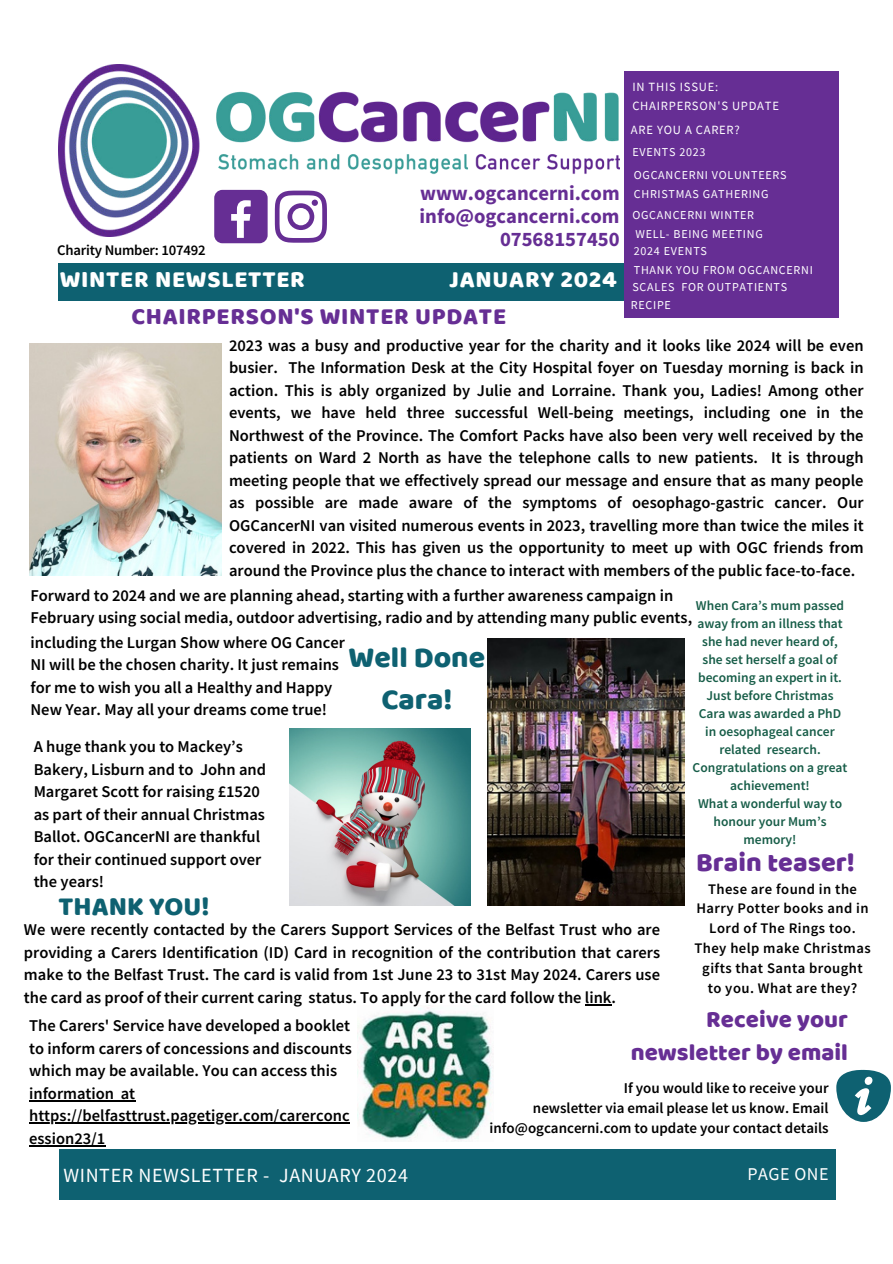
<style>
.page{position:relative;width:893px;height:1264px;background:#fff}
.page>*{position:absolute;margin:0;border:0;box-sizing:border-box;transform-origin:0 0}
.t1{font:30px/41.7px "Baloo";color:#0e6171;text-align:center}
.t2{font:27px "Baloo";color:#662e94}
.t3{font:27px "Baloo";color:#0e6171}
.t4{font:24px/32.7px "Baloo";color:#662e94;text-align:right}
.t5{font:24px "Baloo";letter-spacing:.03em;color:#fff}
.t6{font:24px "Baloo";letter-spacing:.03em;color:#662e94}
.t7{font:700 20.55px/23.1px "Source Sans Pro";color:#662e94;text-align:right}
.t8{font:20.1px "Source Sans Pro";letter-spacing:.03em;color:#fff}
.t9{font:18px "Source Sans Pro";letter-spacing:.03em;color:#fff}
.t10{font:600 16.5px/22.5px "Source Sans Pro";color:#000}
.t11{font:600 15px/20.2px "Source Sans Pro";color:#000;text-align:right}
.t12{font:600 14.7px/19.8px "Source Sans Pro";letter-spacing:.03em;color:#000;text-align:center}
.t13{font:600 14.7px "Source Sans Pro";letter-spacing:-.015em;color:#000}
.t14{font:600 13.5px/18px "Source Sans Pro";color:#175d48;text-align:center}
.t15{font:12.6px/19.4px "Source Sans Pro";letter-spacing:.06em;color:#fff}
.t16{font:12px/18.1px "Source Sans Pro";letter-spacing:.06em;color:#fff}
</style>
<div class="page">
<div style="left:624px;top:71px;width:214px;height:246px;background:#662e94"></div>
<img style="left:216px;top:91px;width:403px;height:84px">
<div style="left:214px;top:190px;width:53px;height:53px;background:#662e94;border-radius:8px"></div>
<svg style="left:231px;top:200px;width:20px;height:38px"></svg>
<svg style="left:275px;top:191px;width:51px;height:51px"></svg>
<div style="left:311px;top:200px;width:7px;height:6px;background:#662e94;border-radius:50%"></div>
<img style="left:59px;top:65px;width:141px;height:172px">
<div style="left:60px;top:1148px;width:775px;height:51px;background:#0e6171"></div>
<div style="left:59px;top:263px;width:565px;height:38px;background:#0e6171"></div>
<svg style="left:836px;top:1069px;width:54px;height:52px"></svg>
<img style="left:357px;top:1005px;width:136px;height:136px">
<img style="left:29px;top:343px;width:193px;height:232px">
<img style="left:289px;top:728px;width:181px;height:177px">
<img style="left:487px;top:638px;width:197px;height:267px">
<hr style="left:585px;top:1003px;width:26px;height:2px;background:#000">
<hr style="left:29px;top:1100px;width:85px;height:1px;background:#000">
<svg style="left:114px;top:1100px;width:21px;height:1px"></svg>
<hr style="left:29px;top:1122px;width:320px;height:1px;background:#000">
<hr style="left:29px;top:1145px;width:76px;height:1px;background:#000">
<p class="t15" style="left:632px;top:77px;width:148px">IN THIS ISSUE:<br>CHAIRPERSON'S UPDATE</p>
<p class="t15" style="left:631px;top:120px;width:110px">ARE YOU A CARER?</p>
<p class="t13" style="left:57px;top:240px;width:150px">Charity Number: 107492</p>
<p class="t7" style="left:419px;top:181px;width:201px">www.ogcancerni.com info@ogcancerni.com<br>07568157450</p>
<h3 class="t5" style="left:60px;top:264px;width:247px">WINTER NEWSLETTER</h3>
<h3 class="t5" style="left:449px;top:264px;width:169px">JANUARY 2024</h3>
<h3 class="t6" style="left:131px;top:302px;width:376px">CHAIRPERSON'S WINTER UPDATE</h3>
<p class="t16" style="left:632px;top:143px;width:75px">EVENTS 2023</p>
<p class="t16" style="left:633px;top:166px;width:154px;line-height:18.6px">OGCANCERNI VOLUNTEERS<br>CHRISTMAS GATHERING</p>
<p class="t16" style="left:632px;top:206px;width:132px">OGCANCERNI WINTER<br>WELL- BEING MEETING<br>2024 EVENTS</p>
<p class="t16" style="left:632px;top:261px;width:182px;line-height:17.1px">THANK YOU FROM OGCANCERNI<br>SCALES FOR OUTPATIENTS</p>
<p class="t16" style="left:631px;top:296px;width:42px">RECIPE</p>
<p class="t10" style="left:229px;top:334px;width:636px;text-align:justify">2023 was a busy and productive year for the charity and it looks like 2024 will be even busier. The Information Desk at the City Hospital foyer on Tuesday morning is back in action. This is ably organized by Julie and Lorraine. Thank you, Ladies! Among other events, we have held three successful Well-being meetings, including one in the Northwest of the Province. The Comfort Packs have also been very well received by the patients on Ward 2 North as have the telephone calls to new patients. It is through meeting people that we effectively spread our message and ensure that as many people as possible are made aware of the symptoms of oesophago-gastric cancer. Our OGCancerNI van visited numerous events in 2023, travelling more than twice the miles it covered in 2022. This has given us the opportunity to meet up with OGC friends from around the Province plus the chance to interact with members of the public face-to-face.</p>
<p class="t10" style="left:30px;top:583px;width:663px">Forward to 2024 and we are planning ahead, starting with a further awareness campaign in<br>February using social media, outdoor advertising, radio and by attending many public events,</p>
<p class="t10" style="left:30px;top:631px;width:316px">including the Lurgan Show where OG Cancer NI will be the chosen charity. It just remains for me to wish you all a Healthy and Happy New Year. May all your dreams come true!</p>
<p class="t14" style="left:692px;top:596px;width:156px">When Cara’s mum passed away from an illness that she had never heard of, she set herself a goal of becoming an expert in it.<br>Just before Christmas<br>Cara was awarded a PhD in oesophageal cancer related research.<br>Congratulations on a great achievement!<br>What a wonderful way to honour your Mum’s memory!</p>
<h1 class="t1" style="left:348px;top:636px;width:138px">Well Done<br>Cara!</h1>
<p class="t10" style="left:34px;top:735px;width:234px">A huge thank you to Mackey’s<br>Bakery, Lisburn and to John and<br>Margaret Scott for raising £1520 as part of their annual Christmas<br>Ballot. OGCancerNI are thankful for their continued support over the years!</p>
<h2 class="t3" style="left:59px;top:889px;width:152px">THANK YOU!</h2>
<h2 class="t2" style="left:696px;top:846px;width:160px">Brain teaser!</h2>
<p class="t12" style="left:694px;top:878px;width:178px">These are found in the<br>Harry Potter books and in<br>Lord of The Rings too.<br>They help make Christmas gifts that Santa brought to you. What are they?</p>
<p class="t10" style="left:24px;top:918px;width:637px;text-align:justify">We were recently contacted by the Carers Support Services of the Belfast Trust who are providing a Carers Identification (ID) Card in recognition of the contribution that carers make to the Belfast Trust. The card is valid from 1st June 23 to 31st May 2024. Carers use the card as proof of their current caring status. To apply for the card follow the link.</p>
<p class="t10" style="left:29px;top:1014px;width:324px">The Carers' Service have developed a booklet to inform carers of concessions and discounts which may be available. You can access this information at https://belfasttrust.pagetiger.com/carerconc ession23/1</p>
<h3 class="t4" style="left:630px;top:1002px;width:219px">Receive your newsletter by email</h3>
<p class="t11" style="left:489px;top:1077px;width:340px">If you would like to receive your<br>newsletter via email please let us know. Email info@ogcancerni.com to update your contact details</p>
<p class="t8" style="left:63px;top:1162px;width:346px">WINTER NEWSLETTER - JANUARY 2024</p>
<p class="t9" style="left:747px;top:1162px;width:83px">PAGE ONE</p>
</div>
